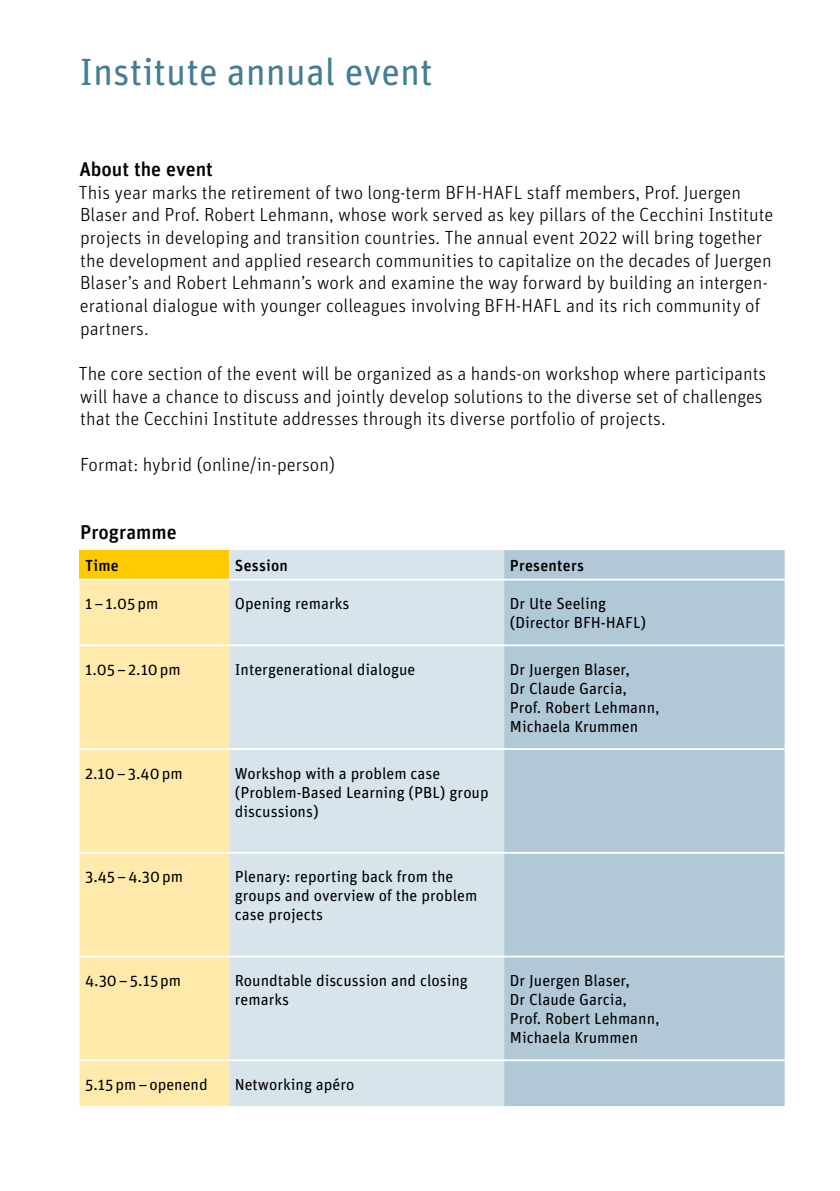
<style>
.page{position:relative;width:840px;height:1191px;background:#fff}
.page>*{position:absolute;margin:0;border:0;box-sizing:border-box;transform-origin:0 0}
.t1{font:38px "Unit Rounded Pro";color:#457d94}
.t2{font:500 20px "Unit Rounded Pro";color:#000}
.t3{font:300 19px/22.6px "Unit Rounded Pro";color:#000}
.t4{font:16px/19px "Unit Rounded Pro";color:#000}
.t5{font:500 16px "Unit Rounded Pro";letter-spacing:.015em;color:#000}
</style>
<div class="page">
<div style="left:79px;top:550px;width:150px;height:29px;background:#ffcb00"></div>
<div style="left:229px;top:550px;width:275px;height:556px;background:#d7e4eb"></div>
<div style="left:504px;top:550px;width:280px;height:556px;background:#b1c9d7"></div>
<div style="left:79px;top:580px;width:150px;height:526px;background:#ffeaac"></div>
<hr style="left:229px;top:578px;width:275px;height:2px;background:#fff">
<hr style="left:504px;top:578px;width:280px;height:2px;background:#fff">
<hr style="left:229px;top:644px;width:275px;height:2px;background:#fff">
<hr style="left:504px;top:644px;width:280px;height:2px;background:#fff">
<hr style="left:229px;top:748px;width:275px;height:2px;background:#fff">
<hr style="left:504px;top:748px;width:280px;height:2px;background:#fff">
<hr style="left:229px;top:852px;width:275px;height:1px;background:#fff">
<hr style="left:504px;top:852px;width:280px;height:1px;background:#fff">
<hr style="left:229px;top:955px;width:275px;height:2px;background:#fff">
<hr style="left:504px;top:955px;width:280px;height:2px;background:#fff">
<hr style="left:229px;top:1059px;width:275px;height:2px;background:#fff">
<hr style="left:504px;top:1059px;width:280px;height:2px;background:#fff">
<hr style="left:79px;top:578px;width:150px;height:2px;background:#fff">
<hr style="left:79px;top:644px;width:150px;height:2px;background:#fff">
<hr style="left:79px;top:748px;width:150px;height:2px;background:#fff">
<hr style="left:79px;top:852px;width:150px;height:1px;background:#fff">
<hr style="left:79px;top:955px;width:150px;height:2px;background:#fff">
<hr style="left:79px;top:1059px;width:150px;height:2px;background:#fff">
<h1 class="t1" style="left:79px;top:46px;width:355px">Institute annual event</h1>
<p class="t2" style="left:79px;top:155px;width:135px">About the event</p>
<p class="t3" style="left:78px;top:180px;width:696px">This year marks the retirement of two long-term BFH-HAFL staff members, Prof. Juergen Blaser and Prof. Robert Lehmann, whose work served as key pillars of the Cecchini Institute projects in developing and transition countries. The annual event 2022 will bring together the development and applied research communities to capitalize on the decades of Juergen Blaser’s and Robert Lehmann’s work and examine the way forward by building an intergen&shy;erational dialogue with younger colleagues involving BFH-HAFL and its rich community of partners.</p>
<p class="t3" style="left:78px;top:362px;width:689px">The core section of the event will be organized as a hands-on workshop where participants will have a chance to discuss and jointly develop solutions to the diverse set of challenges that the Cecchini Institute addresses through its diverse portfolio of projects.</p>
<p class="t3" style="left:80px;top:452px;width:256px">Format: hybrid (online/in-person)</p>
<p class="t2" style="left:80px;top:518px;width:98px">Programme</p>
<p class="t5" style="left:85px;top:554px;width:35px">Time</p>
<p class="t5" style="left:235px;top:554px;width:55px">Session</p>
<p class="t5" style="left:509px;top:554px;width:76px">Presenters</p>
<p class="t4" style="left:85px;top:593px;width:75px">1–1.05pm</p>
<p class="t4" style="left:235px;top:593px;width:116px">Opening remarks</p>
<p class="t4" style="left:509px;top:593px;width:138px">Dr Ute Seeling (Director BFH-HAFL)</p>
<p class="t4" style="left:85px;top:659px;width:97px">1.05–2.10pm</p>
<p class="t4" style="left:235px;top:659px;width:182px">Intergenerational dialogue</p>
<p class="t4" style="left:509px;top:659px;width:151px">Dr Juergen Blaser,<br>Dr Claude Garcia,<br>Prof. Robert Lehmann,<br>Michaela Krummen</p>
<p class="t4" style="left:85px;top:763px;width:99px">2.10–3.40pm</p>
<p class="t4" style="left:235px;top:763px;width:255px">Workshop with a problem case (Problem-Based Learning (PBL) group discussions)</p>
<p class="t4" style="left:85px;top:866px;width:99px">3.45–4.30pm</p>
<p class="t4" style="left:235px;top:866px;width:244px">Plenary: reporting back from the groups and overview of the problem case projects</p>
<p class="t4" style="left:85px;top:970px;width:97px">4.30–5.15pm</p>
<p class="t4" style="left:235px;top:970px;width:234px">Roundtable discussion and closing remarks</p>
<p class="t4" style="left:509px;top:970px;width:151px">Dr Juergen Blaser,<br>Dr Claude Garcia,<br>Prof. Robert Lehmann,<br>Michaela Krummen</p>
<p class="t4" style="left:85px;top:1074px;width:124px">5.15pm–openend</p>
<p class="t4" style="left:235px;top:1074px;width:121px">Networking apéro</p>
</div>
